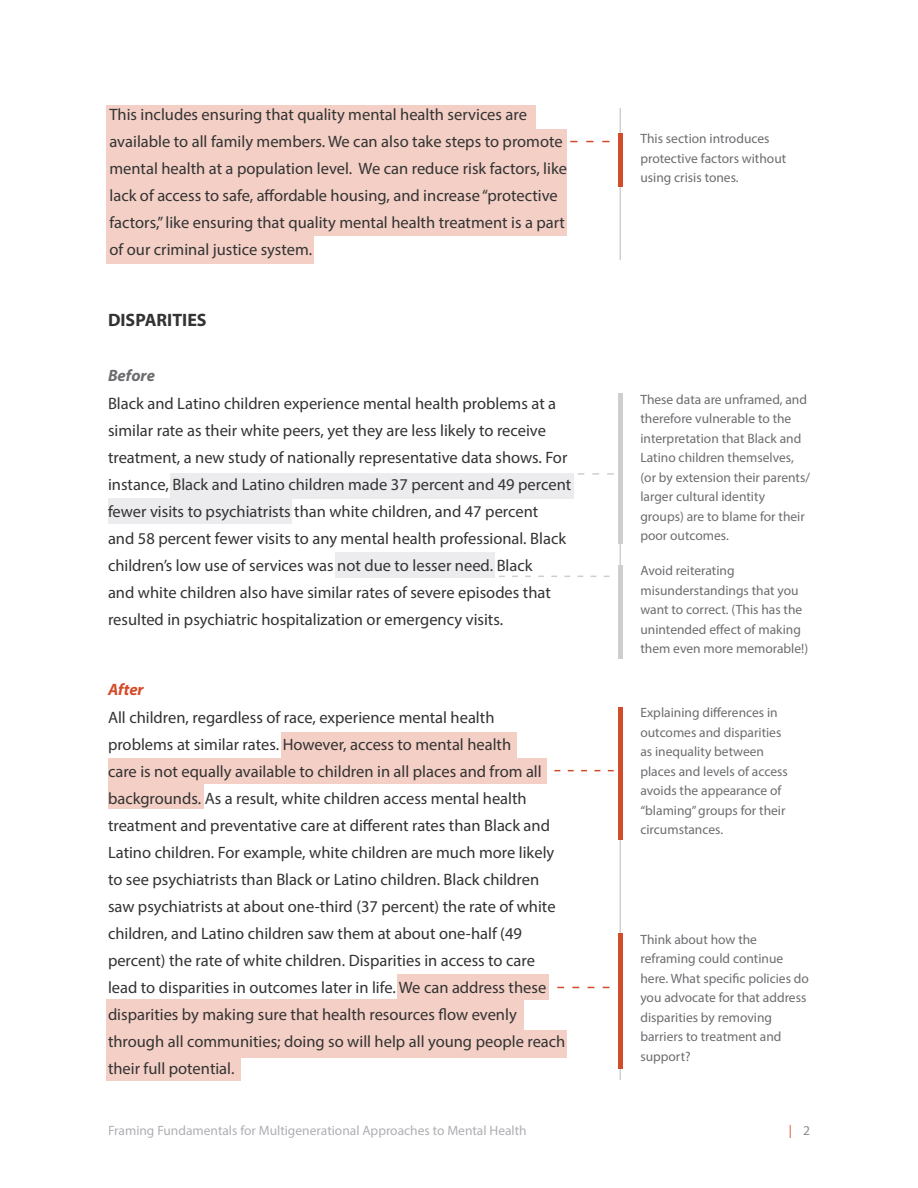
<style>
.page{position:relative;width:918px;height:1188px;background:#fff}
.page>*{position:absolute;margin:0;border:0;box-sizing:border-box;transform-origin:0 0}
.Body{font:700 18px "Myriad Pro";color:#333}
.Body-2{font:16.5px/27px "Myriad Pro";color:#333}
.Body-3{font:italic 700 16.5px "Myriad Pro";color:#6c6d70}
.Body-4{font:italic 700 16.5px "Myriad Pro";color:#d34c2a}
.Body-5{font:13.5px/19.5px "Myriad Pro";color:#6c6d70}
.t1{font:13.5px "Myriad Pro";color:#a8a9ad}
.t2{font:13.5px "Myriad Pro";color:#d34c2a}
.s1{color:#808285}
</style>
<div class="page">
<div style="left:106px;top:105px;width:430px;height:24px;background:#f3cfc5"></div>
<div style="left:106px;top:129px;width:460px;height:24px;background:#f3cfc5"></div>
<div style="left:106px;top:153px;width:460px;height:27px;background:#f3cfc5"></div>
<div style="left:106px;top:180px;width:460px;height:28px;background:#f3cfc5"></div>
<div style="left:106px;top:208px;width:460px;height:28px;background:#f3cfc5"></div>
<div style="left:106px;top:236px;width:208px;height:28px;background:#f3cfc5"></div>
<div style="left:170px;top:473px;width:403px;height:25px;background:#ececee"></div>
<div style="left:281px;top:733px;width:235px;height:25px;background:#f3cfc5"></div>
<div style="left:108px;top:758px;width:439px;height:25px;background:#f3cfc5"></div>
<div style="left:108px;top:498px;width:184px;height:25px;background:#ececee"></div>
<div style="left:108px;top:783px;width:95px;height:25px;background:#f3cfc5"></div>
<div style="left:335px;top:553px;width:160px;height:25px;background:#ececee"></div>
<div style="left:398px;top:974px;width:151px;height:25px;background:#f3cfc5"></div>
<div style="left:106px;top:999px;width:418px;height:31px;background:#f3cfc5"></div>
<div style="left:106px;top:1030px;width:461px;height:28px;background:#f3cfc5"></div>
<div style="left:106px;top:1058px;width:135px;height:23px;background:#f3cfc5"></div>
<hr style="left:620px;top:393px;width:1px;height:264px;background:#cfd0d2">
<hr style="left:620px;top:707px;width:1px;height:373px;background:#cfd0d2">
<hr style="left:618px;top:393px;width:4px;height:150px;background:#cdced0">
<hr style="left:618px;top:707px;width:4px;height:133px;background:#d34c2a">
<hr style="left:618px;top:565px;width:4px;height:93px;background:#cdced0">
<hr style="left:618px;top:934px;width:4px;height:135px;background:#d34c2a">
<svg style="left:578px;top:473px;width:36px;height:2px"></svg>
<svg style="left:554px;top:770px;width:60px;height:1px"></svg>
<svg style="left:499px;top:576px;width:110px;height:1px"></svg>
<svg style="left:557px;top:987px;width:52px;height:1px"></svg>
<hr style="left:620px;top:108px;width:1px;height:152px;background:#cfd0d2">
<hr style="left:618px;top:133px;width:4px;height:53px;background:#d34c2a">
<svg style="left:570px;top:141px;width:39px;height:1px"></svg>
<p class="Body-2" style="left:110px;top:101px;width:459px">This includes ensuring that quality mental health services are available to all family members. We can also take steps to promote mental health at a population level. We can reduce risk factors, like lack of access to safe, affordable housing, and increase “protective factors,” like ensuring that quality mental health treatment is a part of our criminal justice system.</p>
<p class="Body" style="left:108px;top:308px;width:100px">DISPARITIES</p>
<p class="Body-3" style="left:108px;top:365px;width:48px">Before</p>
<p class="Body-2" style="left:108px;top:390px;width:465px">Black and Latino children experience mental health problems at a similar rate as their white peers, yet they are less likely to receive treatment, a new study of nationally representative data shows. For instance, Black and Latino children made 37 percent and 49 percent fewer visits to psychiatrists than white children, and 47 percent<br>and 58 percent fewer visits to any mental health professional. Black children’s low use of services was not due to lesser need. Black<br>and white children also have similar rates of severe episodes that resulted in psychiatric hospitalization or emergency visits.</p>
<p class="Body-4" style="left:108px;top:678px;width:37px">After</p>
<p class="Body-2" style="left:108px;top:703px;width:459px">All children, regardless of race, experience mental health<br>problems at similar rates. However, access to mental health<br>care is not equally available to children in all places and from all backgrounds. As a result, white children access mental health treatment and preventative care at different rates than Black and Latino children. For example, white children are much more likely to see psychiatrists than Black or Latino children. Black children saw psychiatrists at about one-third (37 percent) the rate of white children, and Latino children saw them at about one-half (49 percent) the rate of white children. Disparities in access to care lead to disparities in outcomes later in life. We can address these disparities by making sure that health resources flow evenly through all communities; doing so will help all young people reach their full potential.</p>
<p class="Body-5" style="left:640px;top:129px;width:147px">This section introduces protective factors without using crisis tones.</p>
<p class="Body-5" style="left:640px;top:389px;width:171px">These data are unframed, and therefore vulnerable to the interpretation that Black and<br>Latino children themselves, (or by extension their parents/ larger cultural identity groups) are to blame for their poor outcomes.</p>
<p class="Body-5" style="left:640px;top:561px;width:169px">Avoid reiterating misunderstandings that you want to correct. (This has the unintended effect of making them even more memorable!)</p>
<p class="Body-5" style="left:640px;top:703px;width:149px">Explaining differences in outcomes and disparities as inequality between places and levels of access avoids the appearance of “blaming” groups for their circumstances.</p>
<p class="Body-5" style="left:640px;top:929px;width:170px">Think about how the reframing could continue here. What specific policies do you advocate for that address disparities by removing barriers to treatment and support?</p>
<p class="t1" style="left:108px;top:1122px;width:420px">Framing Fundamentals for Multigenerational Approaches to Mental Health</p>
<p class="t2" style="left:788px;top:1122px;width:23px">| <span class="s1">2</span></p>
</div>
